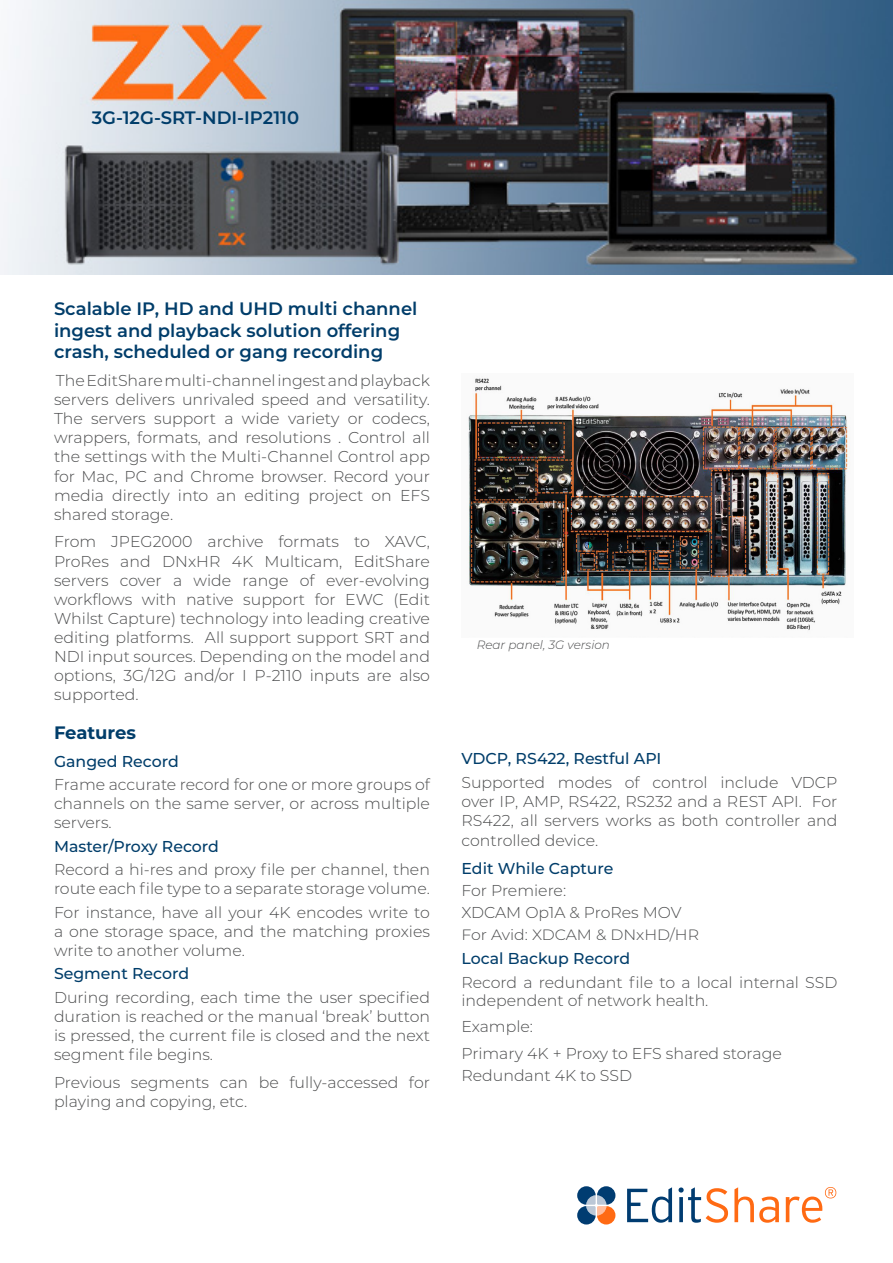
<style>
.page{position:relative;width:893px;height:1263px;background:#fff}
.page>*{position:absolute;margin:0;border:0;box-sizing:border-box;transform-origin:0 0}
.Main_Body_Title{font:600 18px/21.6px "Montserrat";color:#003d6a}
.Main_Body_Title-2{font:700 18px "Montserrat";color:#003d6a}
.Body_Text{font:300 15.75px/19.2px "Montserrat";color:#4b4c4d;text-align:justify}
.Body_Text-2{font:500 15.75px "Montserrat";color:#003d6a}
.Body_Text-3{font:300 15px "Montserrat";color:#4b4c4d;scale:1.05 1}
.Body_Text-4{font:italic 300 12px "Montserrat";color:#4b4c4d}
</style>
<div class="page">
<svg style="left:590px;top:1199px;width:13px;height:13px"></svg>
<svg style="left:627px;top:1187px;width:45px;height:36px"></svg>
<svg style="left:597px;top:1186px;width:18px;height:19px"></svg>
<svg style="left:577px;top:1186px;width:19px;height:19px"></svg>
<svg style="left:577px;top:1206px;width:19px;height:18px"></svg>
<svg style="left:678px;top:1187px;width:50px;height:36px"></svg>
<svg style="left:734px;top:1187px;width:45px;height:36px"></svg>
<svg style="left:786px;top:1187px;width:50px;height:36px"></svg>
<svg style="left:597px;top:1206px;width:18px;height:18px"></svg>
<img style="left:0;top:0;width:893px;height:275px">
<img style="left:468px;top:378px;width:382px;height:253px">
<p class="Main_Body_Title" style="left:92px;top:106px;width:209px">3G-12G-SRT-NDI-IP2110</p>
<p class="Main_Body_Title" style="left:54px;top:297px;width:365px">Scalable IP, HD and UHD multi channel ingest and playback solution offering crash, scheduled or gang recording</p>
<p class="Body_Text" style="left:54px;top:370px;width:377px">The EditShare multi-channel ingest and playback servers delivers unrivaled speed and versatility.<br>The servers support a wide variety or codecs, wrappers, formats, and resolutions . Control all the settings with the Multi-Channel Control app for Mac, PC and Chrome browser. Record your media directly into an editing project on EFS shared storage.</p>
<p class="Body_Text" style="left:54px;top:532px;width:377px">From JPEG2000 archive formats to XAVC, ProRes and DNxHR 4K Multicam, EditShare servers cover a wide range of ever-evolving workflows with native support for EWC (Edit Whilst Capture) technology into leading creative editing platforms. All support support SRT and NDI input sources. Depending on the model and options, 3G/12G and/or I P-2110 inputs are also supported.</p>
<p class="Main_Body_Title-2" style="left:54px;top:720px;width:84px">Features</p>
<p class="Body_Text-2" style="left:54px;top:750px;width:126px">Ganged Record</p>
<p class="Body_Text" style="left:54px;top:774px;width:377px">Frame accurate record for one or more groups of channels on the same server, or across multiple servers.</p>
<p class="Body_Text-2" style="left:54px;top:835px;width:166px">Master/Proxy Record</p>
<p class="Body_Text" style="left:54px;top:859px;width:377px">Record a hi-res and proxy file per channel, then route each file type to a separate storage volume.</p>
<p class="Body_Text" style="left:54px;top:902px;width:377px">For instance, have all your 4K encodes write to a one storage space, and the matching proxies write to another volume.</p>
<p class="Body_Text-2" style="left:54px;top:963px;width:137px">Segment Record</p>
<p class="Body_Text" style="left:54px;top:987px;width:377px">During recording, each time the user specified duration is reached or the manual ‘break’ button is pressed, the current file is closed and the next segment file begins.</p>
<p class="Body_Text" style="left:54px;top:1072px;width:377px">Previous segments can be fully-accessed for playing and copying, etc.</p>
<p class="Body_Text-4" style="left:477px;top:637px;width:135px">Rear panel, 3G version</p>
<p class="Body_Text-2" style="left:461px;top:748px;width:202px">VDCP, RS422, Restful API</p>
<p class="Body_Text" style="left:461px;top:772px;width:377px">Supported modes of control include VDCP over IP, AMP, RS422, RS232 and a REST API. For RS422, all servers works as both controller and controlled device.</p>
<p class="Body_Text-2" style="left:461px;top:857px;width:153px">Edit While Capture</p>
<p class="Body_Text" style="left:461px;top:880px;width:106px">For Premiere:</p>
<p class="Body_Text" style="left:461px;top:902px;width:222px">XDCAM Op1A &amp; ProRes MOV</p>
<p class="Body_Text-3" style="left:461px;top:924px;width:228px">For Avid: XDCAM &amp; DNxHD/HR</p>
<p class="Body_Text-2" style="left:461px;top:947px;width:170px">Local Backup Record</p>
<p class="Body_Text" style="left:461px;top:972px;width:377px;line-height:18px">Record a redundant file to a local internal SSD independent of network health.</p>
<p class="Body_Text" style="left:461px;top:1016px;width:73px">Example:</p>
<p class="Body_Text" style="left:461px;top:1043px;width:322px">Primary 4K + Proxy to EFS shared storage</p>
<p class="Body_Text" style="left:461px;top:1065px;width:172px">Redundant 4K to SSD</p>
</div>
